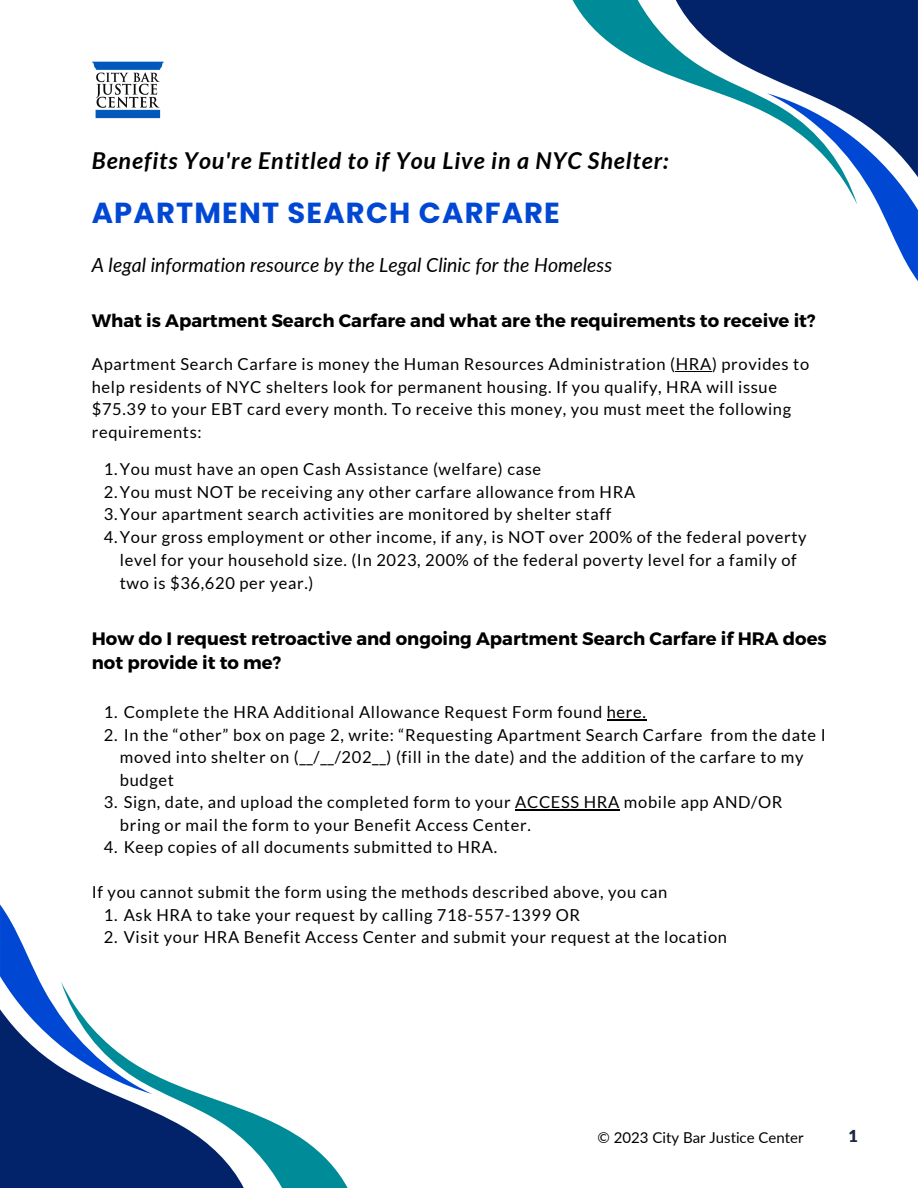
<style>
.page{position:relative;width:918px;height:1188px;background:#fff}
.page>*{position:absolute;margin:0;border:0;box-sizing:border-box;transform-origin:0 0}
.t1{font:700 28.95px "Poppins";letter-spacing:.04em;color:#0048d4}
.t2{font:italic 700 23.25px "Lato";letter-spacing:.04em;color:#000}
.t3{font:italic 19.5px "Lato";color:#000}
.t4{font:700 18px/24.8px "Montserrat";color:#000}
.t5{font:16.5px/22.8px "Lato";letter-spacing:.04em;color:#000}
.t6{font:900 16.5px "Lato";color:#1d2647}
.t7{font:15px "Lato";color:#000}
</style>
<div class="page">
<div style="left:0;top:1094px;width:61px;height:94px;background:#022269"></div>
<svg style="left:0;top:905px;width:61px;height:189px"></svg>
<svg style="left:61px;top:982px;width:287px;height:206px"></svg>
<svg style="left:857px;top:0;width:61px;height:281px"></svg>
<svg style="left:573px;top:0;width:284px;height:204px"></svg>
<hr style="left:676px;top:371px;width:36px;height:1px;background:#000">
<img style="left:92px;top:61px;width:72px;height:57px">
<hr style="left:607px;top:719px;width:40px;height:1px;background:#000">
<hr style="left:515px;top:809px;width:105px;height:1px;background:#000">
<p class="t2" style="left:92px;top:146px;width:578px">Benefits You're Entitled to if You Live in a NYC Shelter:</p>
<p class="t1" style="left:92px;top:193px;width:470px">APARTMENT SEARCH CARFARE</p>
<p class="t3" style="left:92px;top:252px;width:522px">A legal information resource by the Legal Clinic for the Homeless</p>
<p class="t4" style="left:92px;top:308px;width:725px">What is Apartment Search Carfare and what are the requirements to receive it?</p>
<p class="t5" style="left:92px;top:352px;width:719px">Apartment Search Carfare is money the Human Resources Administration (HRA) provides to help residents of NYC shelters look for permanent housing. If you qualify, HRA will issue $75.39 to your EBT card every month. To receive this money, you must meet the following requirements:</p>
<p class="t5" style="left:104px;top:457px;width:439px">1.You must have an open Cash Assistance (welfare) case</p>
<p class="t5" style="left:104px;top:480px;width:533px">2.You must NOT be receiving any other carfare allowance from HRA</p>
<p class="t5" style="left:104px;top:502px;width:509px">3.Your apartment search activities are monitored by shelter staff</p>
<p class="t5" style="left:120px;top:525px;width:688px;text-indent:-16px">4.Your gross employment or other income, if any, is NOT over 200% of the federal poverty level for your household size. (In 2023, 200% of the federal poverty level for a family of two is $36,620 per year.)</p>
<p class="t4" style="left:92px;top:625px;width:736px">How do I request retroactive and ongoing Apartment Search Carfare if HRA does not provide it to me?</p>
<p class="t5" style="left:104px;top:700px;width:544px">1. Complete the HRA Additional Allowance Request Form found here.</p>
<p class="t5" style="left:120px;top:723px;width:707px;text-indent:-16px">2. In the “other” box on page 2, write: “Requesting Apartment Search Carfare from the date I moved into shelter on (__/__/202__) (fill in the date) and the addition of the carfare to my budget</p>
<p class="t5" style="left:120px;top:790px;width:664px;text-indent:-16px">3. Sign, date, and upload the completed form to your ACCESS HRA mobile app AND/OR bring or mail the form to your Benefit Access Center.</p>
<p class="t5" style="left:104px;top:835px;width:395px">4. Keep copies of all documents submitted to HRA.</p>
<p class="t5" style="left:92px;top:880px;width:577px">If you cannot submit the form using the methods described above, you can</p>
<p class="t5" style="left:104px;top:903px;width:478px">1. Ask HRA to take your request by calling 718-557-1399 OR</p>
<p class="t5" style="left:104px;top:925px;width:625px">2. Visit your HRA Benefit Access Center and submit your request at the location</p>
<p class="t7" style="left:598px;top:1128px;width:208px">© 2023 City Bar Justice Center</p>
<p class="t6" style="left:848px;top:1126px;width:11px">1</p>
</div>
